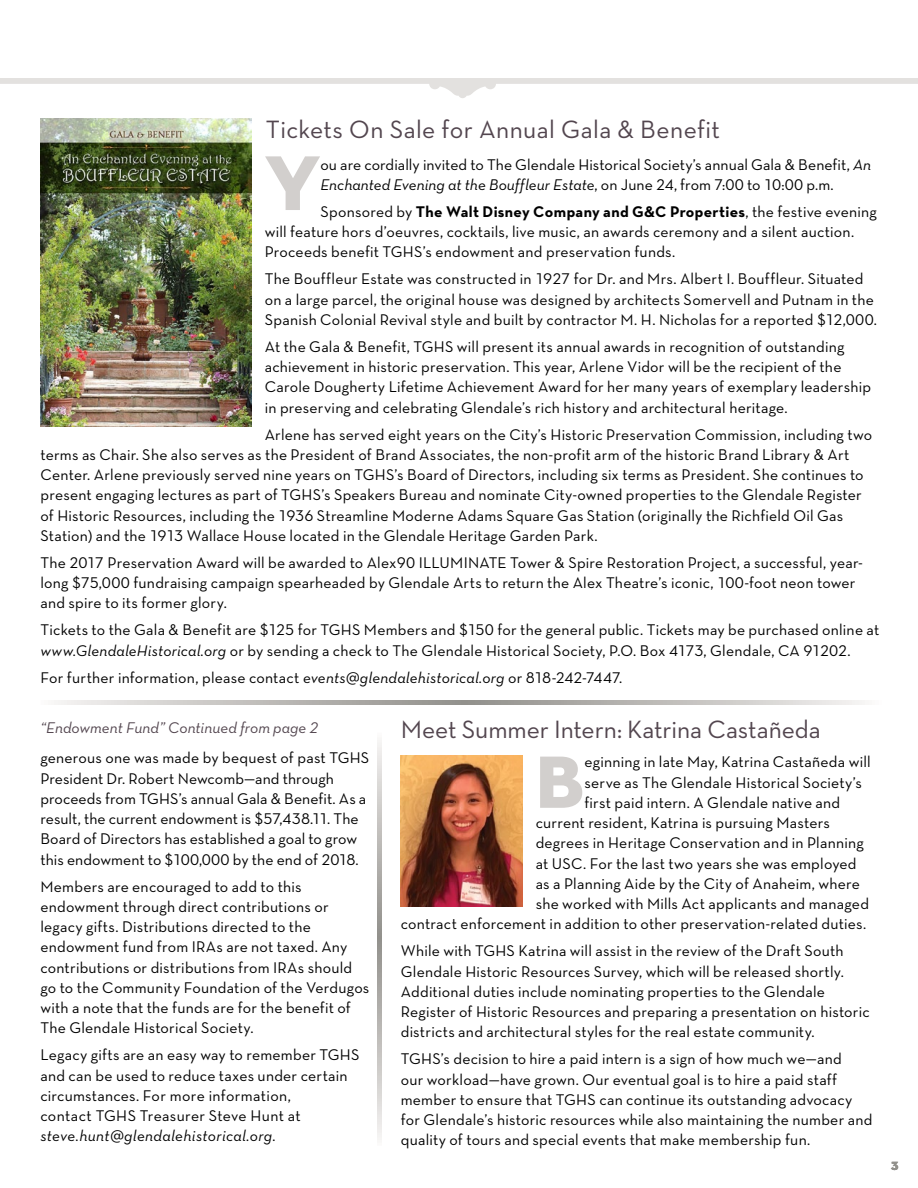
<style>
.page{position:relative;width:918px;height:1188px;background:#fff}
.page>*{position:absolute;margin:0;border:0;box-sizing:border-box;transform-origin:0 0}
.t1{font:78.9px "Neutraface Display Titling";color:#d2cfcd}
.t2{font:75.3px "Neutraface Display Titling";color:#d2cfcd}
.t3{font:25.5px "Neutraface Text";color:#53464f}
.t4{font:15.75px/20.2px "Neutraface Text";letter-spacing:.015em;color:#000}
.t5{font:italic 15.75px "Neutraface Text";letter-spacing:.02em;color:#000}
.t6{font:italic 15.75px "Neutraface Text";letter-spacing:.005em;color:#53464f}
.t7{font:12px "Neutraface Display Titling";color:#92918c}
.s1{font-style:italic}
.s2{font-weight:700}
</style>
<div class="page">
<svg style="left:0;top:78px;width:918px;height:20px"></svg>
<img style="left:401px;top:755px;width:121px;height:151px">
<svg style="left:378px;top:740px;width:3px;height:400px"></svg>
<img style="left:40px;top:118px;width:211px;height:308px">
<svg style="left:54px;top:701px;width:811px;height:3px;background:#c0bebb"></svg>
<h3 class="t3" style="left:266px;top:113px;width:456px">Tickets On Sale for Annual Gala &amp; Benefit</h3>
<h1 class="t1" style="left:265px;top:134px;width:57px">Y</h1>
<p class="t4" style="left:320px;top:154px;width:552px">ou are cordially invited to The Glendale Historical Society’s annual Gala &amp; Benefit, <span class="s1">An<br>Enchanted Evening at the Bouffleur Estate</span>, on June 24, from 7:00 to 10:00 p.m.</p>
<p class="t4" style="left:265px;top:201px;width:614px;text-indent:56px">Sponsored by <span class="s2">The Walt Disney Company and G&amp;C Properties</span>, the festive evening will feature hors d’oeuvres, cocktails, live music, an awards ceremony and a silent auction.<br>Proceeds benefit TGHS’s endowment and preservation funds.</p>
<p class="t4" style="left:265px;top:269px;width:614px">The Bouffleur Estate was constructed in 1927 for Dr. and Mrs. Albert I. Bouffleur. Situated on a large parcel, the original house was designed by architects Somervell and Putnam in the<br>Spanish Colonial Revival style and built by contractor M. H. Nicholas for a reported $12,000.</p>
<p class="t4" style="left:265px;top:336px;width:608px">At the Gala &amp; Benefit, TGHS will present its annual awards in recognition of outstanding achievement in historic preservation. This year, Arlene Vidor will be the recipient of the Carole Dougherty Lifetime Achievement Award for her many years of exemplary leadership in preserving and celebrating Glendale’s rich history and architectural heritage.</p>
<p class="t4" style="left:40px;top:424px;width:833px;text-indent:224px">Arlene has served eight years on the City’s Historic Preservation Commission, including two terms as Chair. She also serves as the President of Brand Associates, the non-profit arm of the historic Brand Library &amp; Art Center. Arlene previously served nine years on TGHS’s Board of Directors, including six terms as President. She continues to present engaging lectures as part of TGHS’s Speakers Bureau and nominate City-owned properties to the Glendale Register of Historic Resources, including the 1936 Streamline Moderne Adams Square Gas Station (originally the Richfield Oil Gas Station) and the 1913 Wallace House located in the Glendale Heritage Garden Park.</p>
<p class="t4" style="left:40px;top:552px;width:824px">The 2017 Preservation Award will be awarded to Alex90 ILLUMINATE Tower &amp; Spire Restoration Project, a successful, year&shy;long $75,000 fundraising campaign spearheaded by Glendale Arts to return the Alex Theatre’s iconic, 100-foot neon tower and spire to its former glory.</p>
<p class="t4" style="left:40px;top:620px;width:840px">Tickets to the Gala &amp; Benefit are $125 for TGHS Members and $150 for the general public. Tickets may be purchased online at <span class="s1">www.GlendaleHistorical.org</span> or by sending a check to The Glendale Historical Society, P.O. Box 4173, Glendale, CA 91202.</p>
<p class="t4" style="left:40px;top:668px;width:583px">For further information, please contact <span class="s1">events@glendalehistorical.org</span> or 818-242-7447.</p>
<h3 class="t3" style="left:401px;top:713px;width:422px">Meet Summer Intern: Katrina Castañeda</h3>
<h2 class="t2" style="left:536px;top:735px;width:50px">B</h2>
<p class="t4" style="left:584px;top:752px;width:288px">eginning in late May, Katrina Castañeda will</p>
<p class="t6" style="left:40px;top:718px;width:280px">“Endowment Fund” Continued from page 2</p>
<p class="t4" style="left:40px;top:748px;width:330px">generous one was made by bequest of past TGHS President Dr. Robert Newcomb—and through proceeds from TGHS’s annual Gala &amp; Benefit. As a result, the current endowment is $57,438.11. The Board of Directors has established a goal to grow this endowment to $100,000 by the end of 2018.</p>
<p class="t4" style="left:40px;top:876px;width:330px">Members are encouraged to add to this endowment through direct contributions or legacy gifts. Distributions directed to the endowment fund from IRAs are not taxed. Any contributions or distributions from IRAs should go to the Community Foundation of the Verdugos with a note that the funds are for the benefit of The Glendale Historical Society.</p>
<p class="t4" style="left:40px;top:1045px;width:321px">Legacy gifts are an easy way to remember TGHS and can be used to reduce taxes under certain circumstances. For more information,<br>contact TGHS Treasurer Steve Hunt at</p>
<p class="t5" style="left:40px;top:1126px;width:237px">steve.hunt@glendalehistorical.org.</p>
<p class="t4" style="left:584px;top:772px;width:279px">serve as The Glendale Historical Society’s</p>
<p class="t4" style="left:584px;top:792px;width:257px">first paid intern. A Glendale native and</p>
<p class="t4" style="left:536px;top:812px;width:296px">current resident, Katrina is pursuing Masters</p>
<p class="t4" style="left:536px;top:833px;width:330px">degrees in Heritage Conservation and in Planning</p>
<p class="t4" style="left:536px;top:853px;width:323px">at USC. For the last two years she was employed</p>
<p class="t4" style="left:536px;top:873px;width:326px">as a Planning Aide by the City of Anaheim, where</p>
<p class="t4" style="left:536px;top:893px;width:335px">she worked with Mills Act applicants and managed</p>
<p class="t4" style="left:401px;top:914px;width:467px">contract enforcement in addition to other preservation-related duties.</p>
<p class="t4" style="left:401px;top:941px;width:471px">While with TGHS Katrina will assist in the review of the Draft South Glendale Historic Resources Survey, which will be released shortly.<br>Additional duties include nominating properties to the Glendale Register of Historic Resources and preparing a presentation on historic districts and architectural styles for the real estate community.</p>
<p class="t4" style="left:401px;top:1049px;width:473px">TGHS’s decision to hire a paid intern is a sign of how much we—and<br>our workload—have grown. Our eventual goal is to hire a paid staff member to ensure that TGHS can continue its outstanding advocacy for Glendale’s historic resources while also maintaining the number and quality of tours and special events that make membership fun.</p>
<p class="t7" style="left:891px;top:1158px;width:9px">3</p>
</div>
